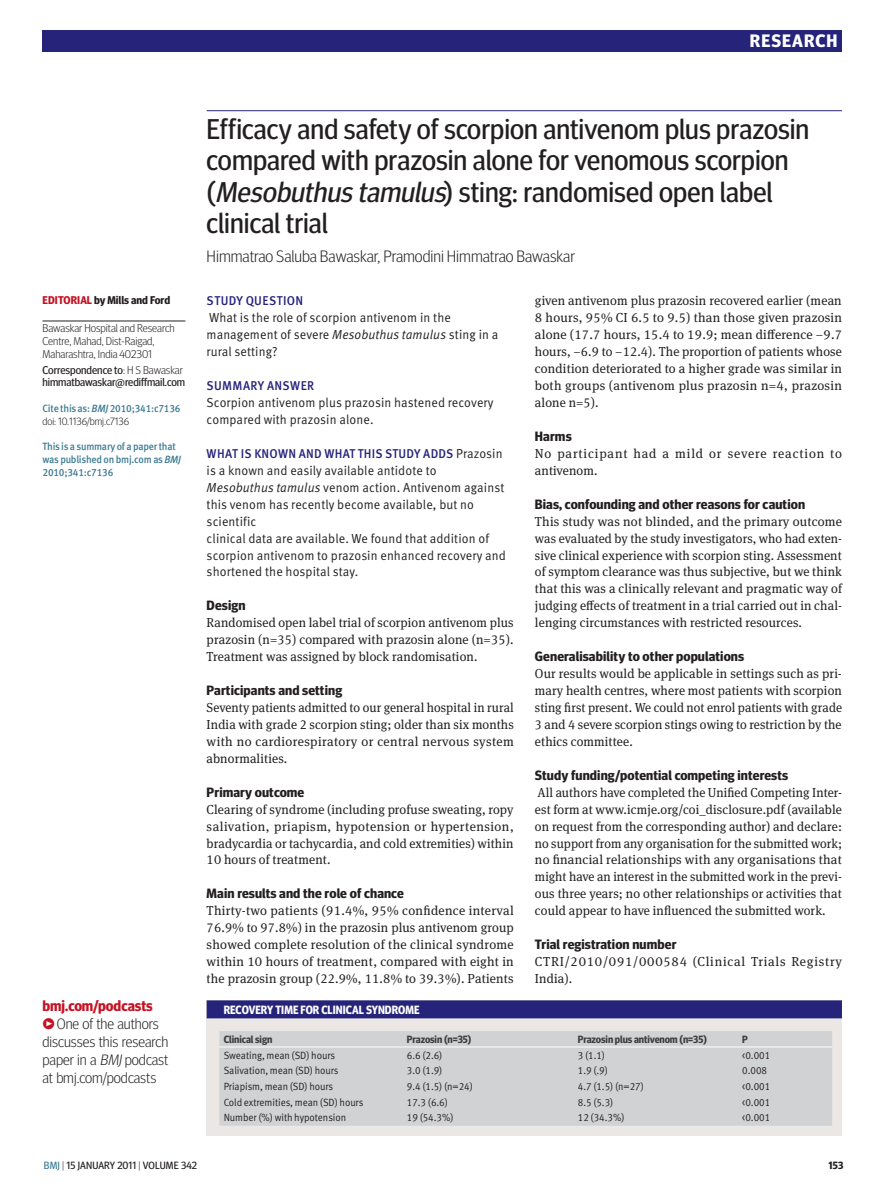
<style>
.page{position:relative;width:893px;height:1191px;background:#fff}
.page>*{position:absolute;margin:0;border:0;box-sizing:border-box;transform-origin:0 0}
.head_19{font:28.5px/31.5px "Meta Headline OT";letter-spacing:.005em;color:#231f20}
.top_strap_12{font:700 18px "Meta Headline OT";letter-spacing:.06em;color:#fff}
.author{font:300 16.5px "Meta Headline OT";color:#231f20}
.Link_Blob_10pt{font:300 15px/18px "Meta Headline OT";color:#231f20}
.Links_Head_10pt{font:700 15px "Meta Headline OT";color:#c41324}
.subhead1{font:700 13.5px "Meta Headline OT";letter-spacing:.01em;color:#231f20}
.body{font:13.05px/17px "Meta Serif Pro";letter-spacing:.01em;color:#231f20;text-align:justify}
.standfirst{font:13.05px/17px "Meta Pro Normal";letter-spacing:.01em;color:#231f20;scale:.95 1}
.body-2{font:13.05px/17px "Meta Serif Pro";letter-spacing:.01em;color:#231f20;text-align:justify;scale:.96 1}
.body-3{font:13.05px/17px "Meta Serif Pro";letter-spacing:.01em;color:#231f20;text-align:justify;scale:.95 1}
.body-4{font:13.05px/17px "Meta Serif Pro";letter-spacing:.06em;color:#231f20}
.body-5{font:13.05px/17px "Meta Serif Pro";letter-spacing:.065em;color:#231f20}
.standfirst-2{font:500 12.75px "Meta Pro";letter-spacing:.02em;color:#26237b;scale:.95 1}
.table_head{font:700 12px "Meta Headline OT";letter-spacing:.005em;color:#fff;scale:.95 1}
.author_addresses{font:300 11.25px/12.8px "Meta Headline OT";color:#231f20}
.corres_to{font:11.25px/12.8px "Meta Headline OT";letter-spacing:-.005em;color:#231f20}
.Edited_by{font:700 11.25px "Meta Headline OT";color:#231f20}
.table_text{font:10.5px "Meta Pro Normal";letter-spacing:-.005em;color:#231f20;scale:.93 1}
.citation{font:500 10.5px/12.8px "Meta Pro";letter-spacing:-.02em;color:#3c7b93;scale:.95 1}
.table_col_head{font:700 10.5px "Meta Headline OT";letter-spacing:-.005em;color:#3e3e3f}
.t1{font:10.5px "Meta Headline OT";letter-spacing:.01em;color:#231f20}
.biblio_doi{font:300 10.5px "Meta Headline OT";color:#231f20}
.t2{font:700 10.5px "Meta Headline OT";color:#231f20}
.s1{color:#c41324}
.s2{font-weight:300}
.s3{font-style:italic}
.s4{font-family:"Meta Pro";font-weight:500;color:#c41324}
.s5{font-family:"Meta Pro Normal";font-weight:400;font-size:13.05px;color:#231f20}
.s6{color:#3c7b93}
</style>
<div class="page">
<div style="left:43px;top:30px;width:799px;height:21px;background:#26237b"></div>
<hr style="left:43px;top:321px;width:142px;height:1px;background:#231f20">
<hr style="left:207px;top:110px;width:635px;height:1px;background:#26237b">
<div style="left:207px;top:1000px;width:635px;height:135px;background:#eae7e5"></div>
<div style="left:207px;top:1000px;width:635px;height:18px;background:#26237b"></div>
<div style="left:219px;top:1031px;width:613px;height:94px;background:#d1d2d4"></div>
<hr style="left:219px;top:1046px;width:184px;height:1px;background:#fff">
<hr style="left:403px;top:1046px;width:171px;height:1px;background:#fff">
<hr style="left:574px;top:1046px;width:164px;height:1px;background:#fff">
<hr style="left:738px;top:1046px;width:94px;height:1px;background:#fff">
<p class="top_strap_12" style="left:750px;top:30px;width:89px">RESEARCH</p>
<p class="Edited_by" style="left:43px;top:293px;width:129px"><span class="s1">EDITORIAL</span> by Mills and Ford</p>
<p class="author_addresses" style="left:43px;top:322px;width:134px">Bawaskar Hospital and Research<br>Centre, Mahad, Dist-Raigad,<br>Maharashtra, India 402301</p>
<p class="corres_to" style="left:43px;top:363px;width:144px">Correspondence to<span class="s2">: H S Bawaskar </span>himmatbawaskar@rediffmail.com</p>
<p class="citation" style="left:43px;top:401px;width:147px">Cite this as: <span class="s3">BMJ</span> 2010;341:c7136</p>
<p class="biblio_doi" style="left:43px;top:415px;width:88px">doi: 10.1136/bmj.c7136</p>
<p class="citation" style="left:43px;top:439px;width:147px">This is a summary of a paper that was published on bmj.com as <span class="s3">BMJ<br></span>2010;341:c7136</p>
<p class="Links_Head_10pt" style="left:43px;top:996px;width:112px">bmj.com/podcasts</p>
<p class="Link_Blob_10pt" style="left:43px;top:1014px;width:127px"><span class="s4">Ж</span>One of the authors discusses this research paper in a <span class="s3">BMJ</span> podcast at bmj.com/podcasts</p>
<p class="head_19" style="left:207px;top:112px;width:604px">Efficacy and safety of scorpion antivenom plus prazosin compared with prazosin alone for venomous scorpion (<span class="s3">Mesobuthus tamulus</span>) sting: randomised open label clinical trial</p>
<p class="author" style="left:207px;top:246px;width:370px">Himmatrao Saluba Bawaskar, Pramodini Himmatrao Bawaskar</p>
<p class="body" style="left:535px;top:292px;width:309px">given antivenom plus prazosin recovered earlier (mean 8 hours, 95% CI 6.5 to 9.5) than those given prazosin alone (17.7 hours, 15.4 to 19.9; mean difference −9.7 hours, −6.9 to −12.4). The proportion of patients whose condition deteriorated to a higher grade was similar in both groups (antivenom plus prazosin n=4, prazosin alone n=5).</p>
<p class="subhead1" style="left:535px;top:428px;width:38px">Harms</p>
<p class="body-5" style="left:535px;top:444px;width:308px">No participant had a mild or severe reaction to antivenom.</p>
<p class="subhead1" style="left:535px;top:496px;width:272px">Bias, confounding and other reasons for caution</p>
<p class="body" style="left:535px;top:512px;width:309px">This study was not blinded, and the primary outcome was evaluated by the study investigators, who had exten&shy;sive clinical experience with scorpion sting. Assessment of symptom clearance was thus subjective, but we think that this was a clinically relevant and pragmatic way of judging effects of treatment in a trial carried out in chal&shy;lenging circumstances with restricted resources.</p>
<p class="subhead1" style="left:535px;top:648px;width:211px">Generalisability to other populations</p>
<p class="body" style="left:535px;top:664px;width:309px">Our results would be applicable in settings such as pri&shy;mary health centres, where most patients with scorpion sting first present. We could not enrol patients with grade 3 and 4 severe scorpion stings owing to restriction by the ethics committee.</p>
<p class="subhead1" style="left:535px;top:767px;width:255px">Study funding/potential competing interests</p>
<p class="body-2" style="left:535px;top:783px;width:321px">All authors have completed the Unified Competing Inter&shy;est form at www.icmje.org/coi_disclosure.pdf (available on request from the corresponding author) and declare: no support from any organisation for the submitted work; no financial relationships with any organisations that might have an interest in the submitted work in the previ&shy;ous three years; no other relationships or activities that could appear to have influenced the submitted work.</p>
<p class="subhead1" style="left:535px;top:936px;width:143px">Trial registration number</p>
<p class="body-4" style="left:535px;top:952px;width:309px">CTRI/2010/091/000584 (Clinical Trials Registry<br>India).</p>
<p class="standfirst-2" style="left:207px;top:291px;width:103px">STUDY QUESTION</p>
<p class="standfirst" style="left:207px;top:308px;width:309px">What is the role of scorpion antivenom in the management of severe <span class="s3">Mesobuthus tamulus</span> sting in a rural setting?</p>
<p class="standfirst-2" style="left:207px;top:376px;width:115px">SUMMARY ANSWER</p>
<p class="standfirst" style="left:207px;top:393px;width:304px">Scorpion antivenom plus prazosin hastened recovery compared with prazosin alone.</p>
<p class="standfirst-2" style="left:207px;top:443px;width:313px">WHAT IS KNOWN AND WHAT THIS STUDY ADDS <span class="s5">Prazosin</span></p>
<p class="standfirst" style="left:207px;top:461px;width:317px">is a known and easily available antidote to <span class="s3">Mesobuthus tamulus</span> venom action. Antivenom against this venom has recently become available, but no scientific<br>clinical data are available. We found that addition of scorpion antivenom to prazosin enhanced recovery and shortened the hospital stay.</p>
<p class="subhead1" style="left:207px;top:597px;width:40px">Design</p>
<p class="body" style="left:207px;top:613px;width:309px">Randomised open label trial of scorpion antivenom plus prazosin (n=35) compared with prazosin alone (n=35).<br>Treatment was assigned by block randomisation.</p>
<p class="subhead1" style="left:207px;top:682px;width:137px">Participants and setting</p>
<p class="body-3" style="left:207px;top:698px;width:325px">Seventy patients admitted to our general hospital in rural India with grade 2 scorpion sting; older than six months with no cardiorespiratory or central nervous system abnormalities.</p>
<p class="subhead1" style="left:207px;top:784px;width:99px">Primary outcome</p>
<p class="body" style="left:207px;top:800px;width:309px">Clearing of syndrome (including profuse sweating, ropy salivation, priapism, hypotension or hypertension, bradycardia or tachycardia, and cold extremities) within 10 hours of treatment.</p>
<p class="subhead1" style="left:207px;top:885px;width:199px">Main results and the role of chance</p>
<p class="body" style="left:207px;top:901px;width:309px">Thirty-two patients (91.4%, 95% confidence interval 76.9% to 97.8%) in the prazosin plus antivenom group showed complete resolution of the clinical syndrome within 10 hours of treatment, compared with eight in the prazosin group (22.9%, 11.8% to 39.3%). Patients</p>
<p class="table_head" style="left:224px;top:1002px;width:208px">RECOVERY TIME FOR CLINICAL SYNDROME</p>
<p class="table_col_head" style="left:224px;top:1032px;width:50px">Clinical sign</p>
<p class="table_col_head" style="left:407px;top:1032px;width:66px">Prazosin (n=35)</p>
<p class="table_col_head" style="left:578px;top:1032px;width:131px">Prazosin plus antivenom (n=35)</p>
<p class="table_col_head" style="left:742px;top:1032px;width:7px">P</p>
<p class="table_text" style="left:224px;top:1047px;width:121px">Sweating, mean (SD) hours</p>
<p class="table_text" style="left:407px;top:1047px;width:40px">6.6 (2.6)</p>
<p class="table_text" style="left:578px;top:1047px;width:31px">3 (1.1)</p>
<p class="table_text" style="left:742px;top:1047px;width:32px">&lt;0.001</p>
<p class="table_text" style="left:224px;top:1062px;width:125px">Salivation, mean (SD) hours</p>
<p class="table_text" style="left:407px;top:1062px;width:40px">3.0 (1.9)</p>
<p class="table_text" style="left:578px;top:1062px;width:34px">1.9 (.9)</p>
<p class="table_text" style="left:742px;top:1062px;width:28px">0.008</p>
<p class="table_text" style="left:224px;top:1078px;width:119px">Priapism, mean (SD) hours</p>
<p class="table_text" style="left:407px;top:1078px;width:73px">9.4 (1.5) (n=24)</p>
<p class="table_text" style="left:578px;top:1078px;width:73px">4.7 (1.5) (n=27)</p>
<p class="table_text" style="left:742px;top:1078px;width:32px">&lt;0.001</p>
<p class="table_text" style="left:224px;top:1094px;width:152px">Cold extremities, mean (SD) hours</p>
<p class="table_text" style="left:407px;top:1094px;width:46px">17.3 (6.6)</p>
<p class="table_text" style="left:578px;top:1094px;width:40px">8.5 (5.3)</p>
<p class="table_text" style="left:742px;top:1094px;width:32px">&lt;0.001</p>
<p class="table_text" style="left:224px;top:1109px;width:133px">Number (%) with hypotension</p>
<p class="table_text" style="left:407px;top:1109px;width:52px">19 (54.3%)</p>
<p class="table_text" style="left:578px;top:1109px;width:52px">12 (34.3%)</p>
<p class="table_text" style="left:742px;top:1109px;width:32px">&lt;0.001</p>
<p class="t1" style="left:44px;top:1159px;width:155px"><span class="s6">BMJ</span> <span class="s2">|</span> 15 JANUARY 2011 <span class="s2">|</span> VOLUME 342</p>
<p class="t2" style="left:829px;top:1159px;width:16px">153</p>
</div>
